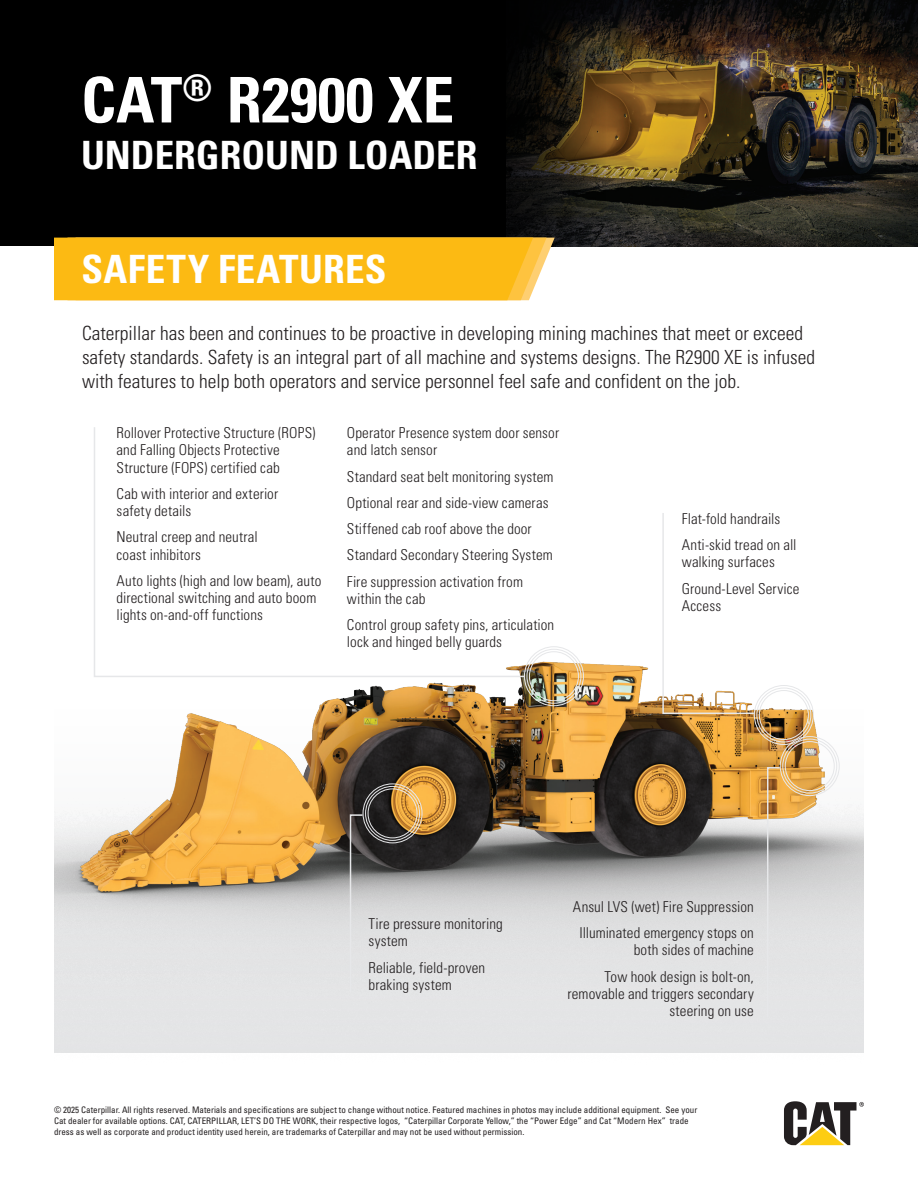
<style>
.page{position:relative;width:918px;height:1188px;background:#fff}
.page>*{position:absolute;margin:0;border:0;box-sizing:border-box;transform-origin:0 0}
.t1{font:700 condensed 63px "Univers";color:#fff}
.t2{font:700 condensed 39px "Univers";color:#fff}
.Copy{font:700 condensed 39px "Univers LT Std";letter-spacing:.015em;color:#fff}
.t3{font:300 condensed 19.5px/24px "Univers";color:#231f20}
.Copy-2{font:300 condensed 15px/17.2px "Univers";letter-spacing:.01em;color:#231f20}
.t4{font:condensed 9px/10.8px "Univers";color:#231f20}
</style>
<div class="page">
<img style="left:606px;top:0;width:312px;height:246px">
<svg style="left:505px;top:0;width:101px;height:246px;background:#1f1a10"></svg>
<div style="left:0;top:0;width:505px;height:246px;background:#000"></div>
<svg style="left:784px;top:1101px;width:80px;height:44px"></svg>
<svg style="left:54px;top:238px;width:501px;height:62px;background:#fbbc1b"></svg>
<img style="left:54px;top:648px;width:810px;height:405px">
<div style="left:524px;top:646px;width:60px;height:60px;border:1px solid #e6e7e9;border-radius:50%"></div>
<div style="left:526px;top:649px;width:55px;height:55px;border:1px solid #e6e7e9;border-radius:50%"></div>
<div style="left:529px;top:651px;width:50px;height:50px;border:1px solid #e6e7e9;border-radius:50%"></div>
<div style="left:780px;top:736px;width:60px;height:60px;border:1px solid #e6e7e9;border-radius:50%"></div>
<div style="left:782px;top:739px;width:55px;height:55px;border:1px solid #e6e7e9;border-radius:50%"></div>
<div style="left:785px;top:741px;width:50px;height:50px;border:1px solid #e6e7e9;border-radius:50%"></div>
<div style="left:754px;top:685px;width:60px;height:60px;border:1px solid #e6e7e9;border-radius:50%"></div>
<div style="left:756px;top:688px;width:55px;height:54px;border:1px solid #e6e7e9;border-radius:50%"></div>
<div style="left:759px;top:690px;width:50px;height:50px;border:1px solid #e6e7e9;border-radius:50%"></div>
<div style="left:363px;top:783px;width:60px;height:60px;border:1px solid #e6e7e9;border-radius:50%"></div>
<div style="left:365px;top:786px;width:55px;height:55px;border:1px solid #e6e7e9;border-radius:50%"></div>
<div style="left:368px;top:788px;width:50px;height:50px;border:1px solid #e6e7e9;border-radius:50%"></div>
<svg style="left:93px;top:427px;width:432px;height:251px"></svg>
<svg style="left:766px;top:766px;width:15px;height:253px;background:#d4c9bb"></svg>
<svg style="left:662px;top:513px;width:93px;height:202px"></svg>
<svg style="left:349px;top:814px;width:15px;height:180px;background:#acabac"></svg>
<p class="t1" style="left:81px;top:61px;width:375px">CAT<sup>®</sup> R2900 XE</p>
<p class="t2" style="left:81px;top:131px;width:398px">UNDERGROUND LOADER</p>
<p class="Copy" style="left:81px;top:245px;width:307px">SAFETY FEATURES</p>
<p class="t3" style="left:82px;top:321px;width:735px">Caterpillar has been and continues to be proactive in developing mining machines that meet or exceed safety standards. Safety is an integral part of all machine and systems designs. The R2900 XE is infused with features to help both operators and service personnel feel safe and confident on the job.</p>
<p class="Copy-2" style="left:117px;top:424px;width:200px">Rollover Protective Structure (ROPS) and Falling Objects Protective<br>Structure (FOPS) certified cab</p>
<p class="Copy-2" style="left:117px;top:485px;width:163px">Cab with interior and exterior safety details</p>
<p class="Copy-2" style="left:117px;top:528px;width:143px">Neutral creep and neutral coast inhibitors</p>
<p class="Copy-2" style="left:117px;top:572px;width:206px">Auto lights (high and low beam), auto directional switching and auto boom lights on-and-off functions</p>
<p class="Copy-2" style="left:347px;top:424px;width:214px">Operator Presence system door sensor and latch sensor</p>
<p class="Copy-2" style="left:347px;top:468px;width:208px">Standard seat belt monitoring system</p>
<p class="Copy-2" style="left:347px;top:494px;width:203px">Optional rear and side-view cameras</p>
<p class="Copy-2" style="left:347px;top:520px;width:186px">Stiffened cab roof above the door</p>
<p class="Copy-2" style="left:347px;top:546px;width:207px">Standard Secondary Steering System</p>
<p class="Copy-2" style="left:347px;top:573px;width:178px">Fire suppression activation from within the cab</p>
<p class="Copy-2" style="left:347px;top:616px;width:209px">Control group safety pins, articulation lock and hinged belly guards</p>
<p class="Copy-2" style="left:682px;top:510px;width:100px">Flat-fold handrails</p>
<p class="Copy-2" style="left:682px;top:536px;width:116px">Anti-skid tread on all walking surfaces</p>
<p class="Copy-2" style="left:682px;top:580px;width:119px">Ground-Level Service<br>Access</p>
<p class="Copy-2" style="left:369px;top:915px;width:136px">Tire pressure monitoring system</p>
<p class="Copy-2" style="left:369px;top:959px;width:118px">Reliable, field-proven braking system</p>
<p class="Copy-2" style="left:573px;top:898px;width:182px">Ansul LVS (wet) Fire Suppression</p>
<p class="Copy-2" style="left:580px;top:924px;width:176px;text-align:right">Illuminated emergency stops on both sides of machine</p>
<p class="Copy-2" style="left:567px;top:968px;width:188px;text-align:right">Tow hook design is bolt-on, removable and triggers secondary steering on use</p>
<p class="t4" style="left:54px;top:1104px;width:645px">© 2025 Caterpillar. All rights reserved. Materials and specifications are subject to change without notice. Featured machines in photos may include additional equipment. See your<br>Cat dealer for available options. CAT, CATERPILLAR, LET’S DO THE WORK, their respective logos, “Caterpillar Corporate Yellow,” the “Power Edge” and Cat “Modern Hex” trade dress as well as corporate and product identity used herein, are trademarks of Caterpillar and may not be used without permission.</p>
</div>
